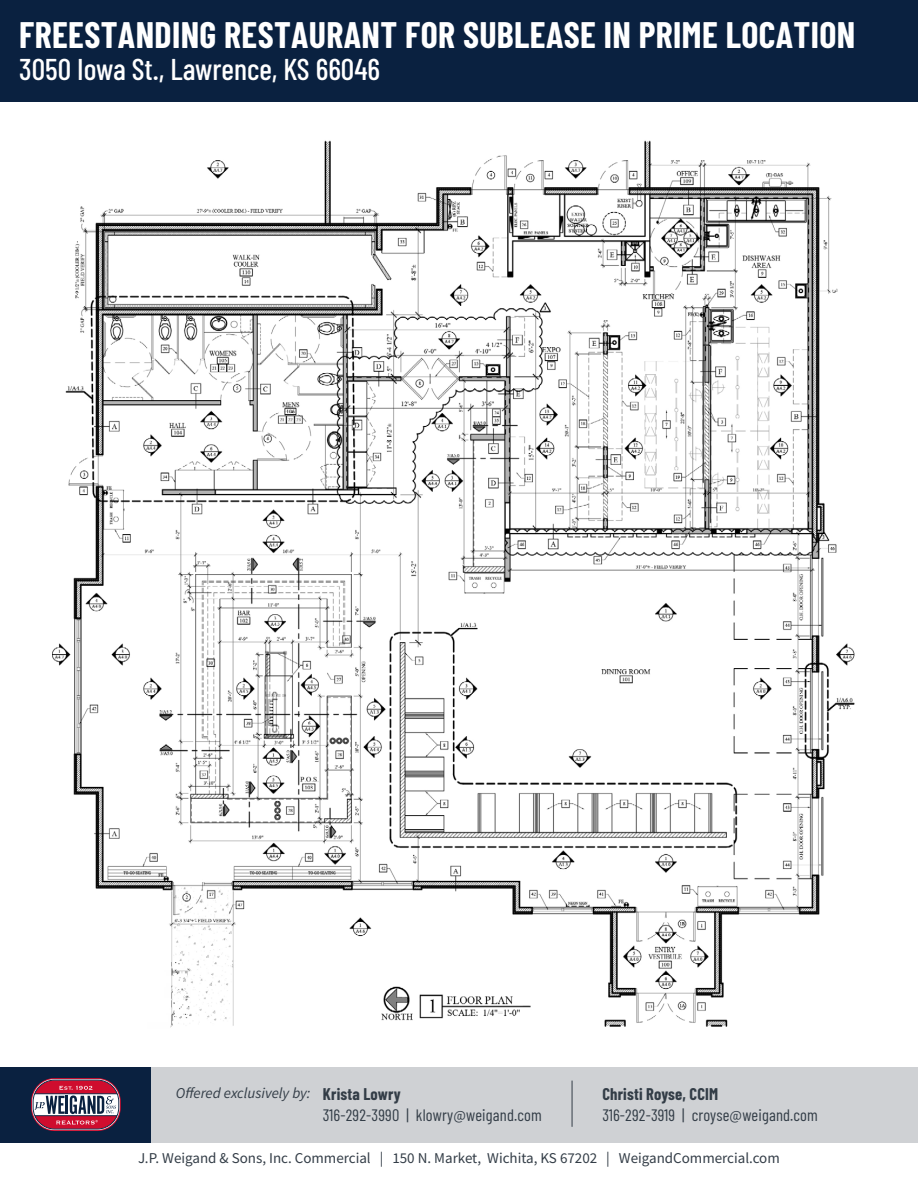
<style>
.page{position:relative;width:918px;height:1188px;background:#fff}
.page>*{position:absolute;margin:0;border:0;box-sizing:border-box;transform-origin:0 0}
.t1{font:700 36px "Barlow Condensed";letter-spacing:.01em;color:#fff}
.t2{font:500 30px "Barlow Condensed";color:#fff}
.t3{font:16.5px "Barlow Condensed";letter-spacing:.01em;color:#333d47}
.t4{font:700 16.5px "Barlow Condensed";letter-spacing:.01em;color:#333d47}
.t5{font:15px "Source Sans Pro";color:#333d47}
.t6{font:italic 15px "Source Sans Pro";color:#333d47}
</style>
<div class="page">
<div style="left:0;top:1067px;width:156px;height:75px;background:#0a2140"></div>
<svg style="left:31px;top:1078px;width:90px;height:53px"></svg>
<svg style="left:33px;top:1080px;width:86px;height:50px"></svg>
<div style="left:151px;top:1067px;width:767px;height:75px;background:#cfd1d4"></div>
<div style="left:0;top:0;width:918px;height:102px;background:#0a2140"></div>
<hr style="left:572px;top:1081px;width:1px;height:46px;background:#333d47">
<img style="left:52px;top:140px;width:803px;height:888px">
<h1 class="t1" style="left:19px;top:9px;width:837px">FREESTANDING RESTAURANT FOR SUBLEASE IN PRIME LOCATION</h1>
<h2 class="t2" style="left:19px;top:48px;width:362px">3050 Iowa St., Lawrence, KS 66046</h2>
<p class="t6" style="left:176px;top:1083px;width:136px">Offered exclusively by:</p>
<p class="t4" style="left:323px;top:1082px;width:79px">Krista Lowry</p>
<p class="t3" style="left:323px;top:1103px;width:220px">316-292-3990 | klowry@weigand.com</p>
<p class="t4" style="left:602px;top:1082px;width:117px">Christi Royse, CCIM</p>
<p class="t3" style="left:602px;top:1103px;width:217px">316-292-3919 | croyse@weigand.com</p>
<p class="t5" style="left:138px;top:1149px;width:643px">J.P. Weigand &amp; Sons, Inc. Commercial | 150 N. Market, Wichita, KS 67202 | WeigandCommercial.com</p>
</div>
